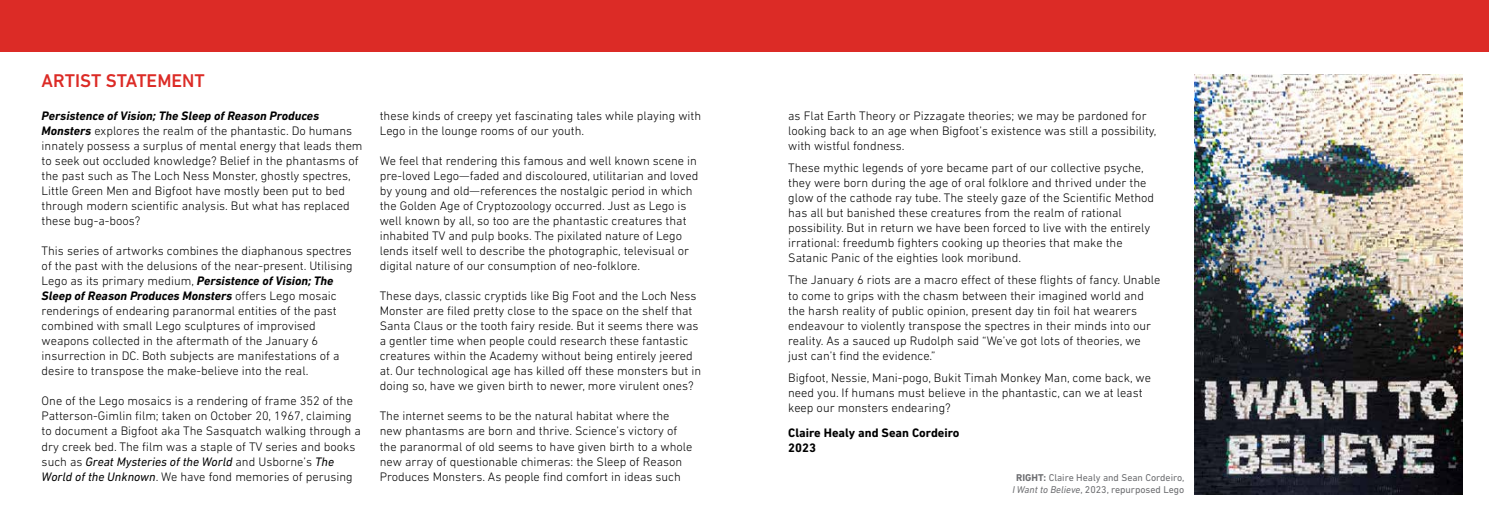
<style>
.page{position:relative;width:1489px;height:525px;background:#fff}
.page>*{position:absolute;margin:0;border:0;box-sizing:border-box;transform-origin:0 0}
.t1{font:500 18.75px "DIN Next LT Pro";color:#dc2b26}
.t2{font:300 12.5px/15px "DIN Next LT Pro";color:#000}
.t3{font:700 12.5px/15px "DIN Next LT Pro";color:#000}
.t4{font:10px/12px "DIN Next LT Pro";color:#6d6e71;text-align:center}
.s1{font-weight:700;font-style:italic}
.s2{font-weight:400;font-style:italic}
.s3{color:#202124}
.s4{font-weight:700}
.s5{font-style:italic}
</style>
<div class="page">
<div style="left:0;top:0;width:1488px;height:51px;background:#dc2b26"></div>
<img style="left:1194px;top:74px;width:268px;height:420px">
<h1 class="t1" style="left:42px;top:70px;width:165px">ARTIST STATEMENT</h1>
<p class="t2" style="left:42px;top:108px;width:322px"><span class="s1">Persistence of Vision; The Sleep of Reason Produces Monsters</span> explores the realm of the phantastic. Do humans innately possess a surplus of mental energy that leads them to seek out occluded knowledge? Belief in the phantasms of the past such as The Loch Ness Monster, ghostly spectres, Little Green Men and Bigfoot have mostly been put to bed through modern scientific analysis. But what has replaced these bug-a-boos?</p>
<p class="t2" style="left:42px;top:243px;width:312px">This series of artworks combines the diaphanous spectres of the past with the delusions of the near-present. Utilising Lego as its primary medium, <span class="s1">Persistence of Vision; The Sleep of Reason Produces Monsters</span> offers Lego mosaic renderings of endearing paranormal entities of the past combined with small Lego sculptures of improvised weapons collected in the aftermath of the January 6 insurrection in DC. Both subjects are manifestations of a desire to transpose the make-believe into the real.</p>
<p class="t2" style="left:42px;top:393px;width:320px">One of the Lego mosaics is a rendering of frame 352 of the Patterson-Gimlin film; taken on October 20, 1967, claiming to document a Bigfoot aka The Sasquatch walking through a dry creek bed. The film was a staple of TV series and books such as <span class="s2">Great Mysteries of the World</span> and Usborne’s <span class="s2">The World of the Unknown</span>. We have fond memories of perusing</p>
<p class="t2" style="left:380px;top:108px;width:323px">these kinds of creepy yet fascinating tales while playing with<br>Lego in the lounge rooms of our youth.</p>
<p class="t2" style="left:380px;top:153px;width:320px">We feel that rendering this famous and well known scene in pre-loved Lego<span class="s3">—</span>faded and discoloured, utilitarian and loved by young and old<span class="s3">—</span>references the nostalgic period in which the Golden Age of Cryptozoology occurred. Just as Lego is well known by all, so too are the phantastic creatures that inhabited TV and pulp books. The pixilated nature of Lego lends itself well to describe the photographic, televisual or digital nature of our consumption of neo-folklore.</p>
<p class="t2" style="left:380px;top:288px;width:323px">These days, classic cryptids like Big Foot and the Loch Ness Monster are filed pretty close to the space on the shelf that Santa Claus or the tooth fairy reside. But it seems there was a gentler time when people could research these fantastic creatures within the Academy without being entirely jeered at. Our technological age has killed off these monsters but in doing so, have we given birth to newer, more virulent ones?</p>
<p class="t2" style="left:380px;top:408px;width:314px">The internet seems to be the natural habitat where the new phantasms are born and thrive. Science’s victory of the paranormal of old seems to have given birth to a whole new array of questionable chimeras: the Sleep of Reason Produces Monsters. As people find comfort in ideas such</p>
<p class="t2" style="left:788px;top:108px;width:370px">as Flat Earth Theory or Pizzagate theories; we may be pardoned for looking back to an age when Bigfoot’s existence was still a possibility, with wistful fondness.</p>
<p class="t2" style="left:788px;top:160px;width:367px">These mythic legends of yore became part of our collective psyche, they were born during the age of oral folklore and thrived under the glow of the cathode ray tube. The steely gaze of the Scientific Method has all but banished these creatures from the realm of rational possibility. But in return we have been forced to live with the entirely irrational: freedumb fighters cooking up theories that make the Satanic Panic of the eighties look moribund.</p>
<p class="t2" style="left:788px;top:272px;width:373px">The January 6 riots are a macro effect of these flights of fancy. Unable to come to grips with the chasm between their imagined world and the harsh reality of public opinion, present day tin foil hat wearers endeavour to violently transpose the spectres in their minds into our reality. As a sauced up Rudolph said “We’ve got lots of theories, we just can’t find the evidence.”</p>
<p class="t2" style="left:788px;top:369px;width:364px">Bigfoot, Nessie, Mani-pogo, Bukit Timah Monkey Man, come back, we need you. If humans must believe in the phantastic, can we at least keep our monsters endearing?</p>
<p class="t3" style="left:788px;top:425px;width:173px">Claire Healy and Sean Cordeiro<br>2023</p>
<p class="t4" style="left:1012px;top:471px;width:174px"><span class="s4">RIGHT:</span> Claire Healy and Sean Cordeiro,<br><span class="s5">I Want to Believe</span>, 2023, repurposed Lego</p>
</div>
